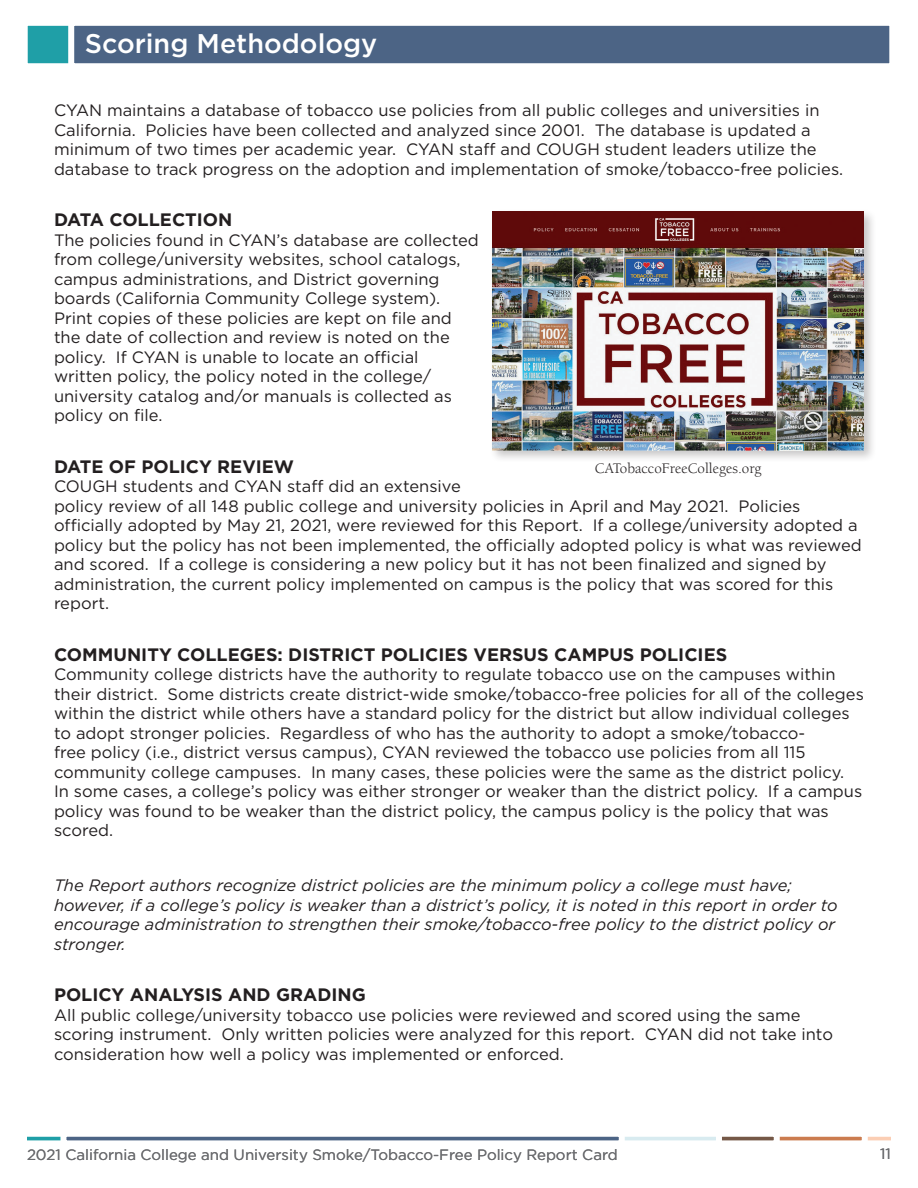
<style>
.page{position:relative;width:918px;height:1188px;background:#fff}
.page>*{position:absolute;margin:0;border:0;box-sizing:border-box;transform-origin:0 0}
.RedHead{font:500 27px "Gotham";color:#fff}
.t1{font:700 18px "Gotham";color:#231f20}
.P_11_Gotham{font:16.5px/19.5px "Gotham";color:#231f20}
.P_11_Gotham-2{font:italic 16.5px/19.5px "Gotham";color:#231f20}
.t2{font:15px "Gotham";color:#6c6d70}
.p10{font:15px "Berkeley";color:#231f20}
</style>
<div class="page">
<svg style="left:27px;top:1136px;width:864px;height:5px;background:#98a0ac"></svg>
<svg style="left:27px;top:25px;width:38px;height:39px"></svg>
<div style="left:65px;top:25px;width:825px;height:39px;background:#4c6485"></div>
<div style="left:489px;top:208px;width:388px;height:255px;background:#231f20;opacity:.25"></div>
<img style="left:492px;top:211px;width:372px;height:239px">
<p class="RedHead" style="left:85px;top:28px;width:294px">Scoring Methodology</p>
<p class="P_11_Gotham" style="left:54px;top:100px;width:791px">CYAN maintains a database of tobacco use policies from all public colleges and universities in California. Policies have been collected and analyzed since 2001. The database is updated a minimum of two times per academic year. CYAN staff and COUGH student leaders utilize the database to track progress on the adoption and implementation of smoke/tobacco-free policies.</p>
<h2 class="t1" style="left:54px;top:210px;width:180px">DATA COLLECTION</h2>
<p class="P_11_Gotham" style="left:54px;top:230px;width:426px">The policies found in CYAN’s database are collected from college/university websites, school catalogs, campus administrations, and District governing boards (California Community College system).<br>Print copies of these policies are kept on file and the date of collection and review is noted on the policy. If CYAN is unable to locate an official written policy, the policy noted in the college/ university catalog and/or manuals is collected as policy on file.</p>
<h2 class="t1" style="left:54px;top:456px;width:242px">DATE OF POLICY REVIEW</h2>
<p class="P_11_Gotham" style="left:54px;top:477px;width:809px">COUGH students and CYAN staff did an extensive<br>policy review of all 148 public college and university policies in April and May 2021. Policies officially adopted by May 21, 2021, were reviewed for this Report. If a college/university adopted a policy but the policy has not been implemented, the officially adopted policy is what was reviewed and scored. If a college is considering a new policy but it has not been finalized and signed by administration, the current policy implemented on campus is the policy that was scored for this report.</p>
<h2 class="t1" style="left:54px;top:644px;width:675px">COMMUNITY COLLEGES: DISTRICT POLICIES VERSUS CAMPUS POLICIES</h2>
<p class="P_11_Gotham" style="left:54px;top:665px;width:811px">Community college districts have the authority to regulate tobacco use on the campuses within their district. Some districts create district-wide smoke/tobacco-free policies for all of the colleges within the district while others have a standard policy for the district but allow individual colleges to adopt stronger policies. Regardless of who has the authority to adopt a smoke/tobacco-<br>free policy (i.e., district versus campus), CYAN reviewed the tobacco use policies from all 115 community college campuses. In many cases, these policies were the same as the district policy.<br>In some cases, a college’s policy was either stronger or weaker than the district policy. If a campus policy was found to be weaker than the district policy, the campus policy is the policy that was scored.</p>
<p class="p10" style="left:595px;top:460px;width:168px">CATobaccoFreeColleges.org</p>
<p class="P_11_Gotham-2" style="left:54px;top:876px;width:785px">The Report authors recognize district policies are the minimum policy a college must have; however, if a college’s policy is weaker than a district’s policy, it is noted in this report in order to encourage administration to strengthen their smoke/tobacco-free policy to the district policy or stronger.</p>
<h2 class="t1" style="left:54px;top:984px;width:313px">POLICY ANALYSIS AND GRADING</h2>
<p class="P_11_Gotham" style="left:54px;top:1005px;width:781px">All public college/university tobacco use policies were reviewed and scored using the same scoring instrument. Only written policies were analyzed for this report. CYAN did not take into consideration how well a policy was implemented or enforced.</p>
<p class="t2" style="left:27px;top:1146px;width:592px">2021 California College and University Smoke/Tobacco-Free Policy Report Card</p>
<p class="t2" style="left:880px;top:1145px;width:12px">11</p>
</div>
